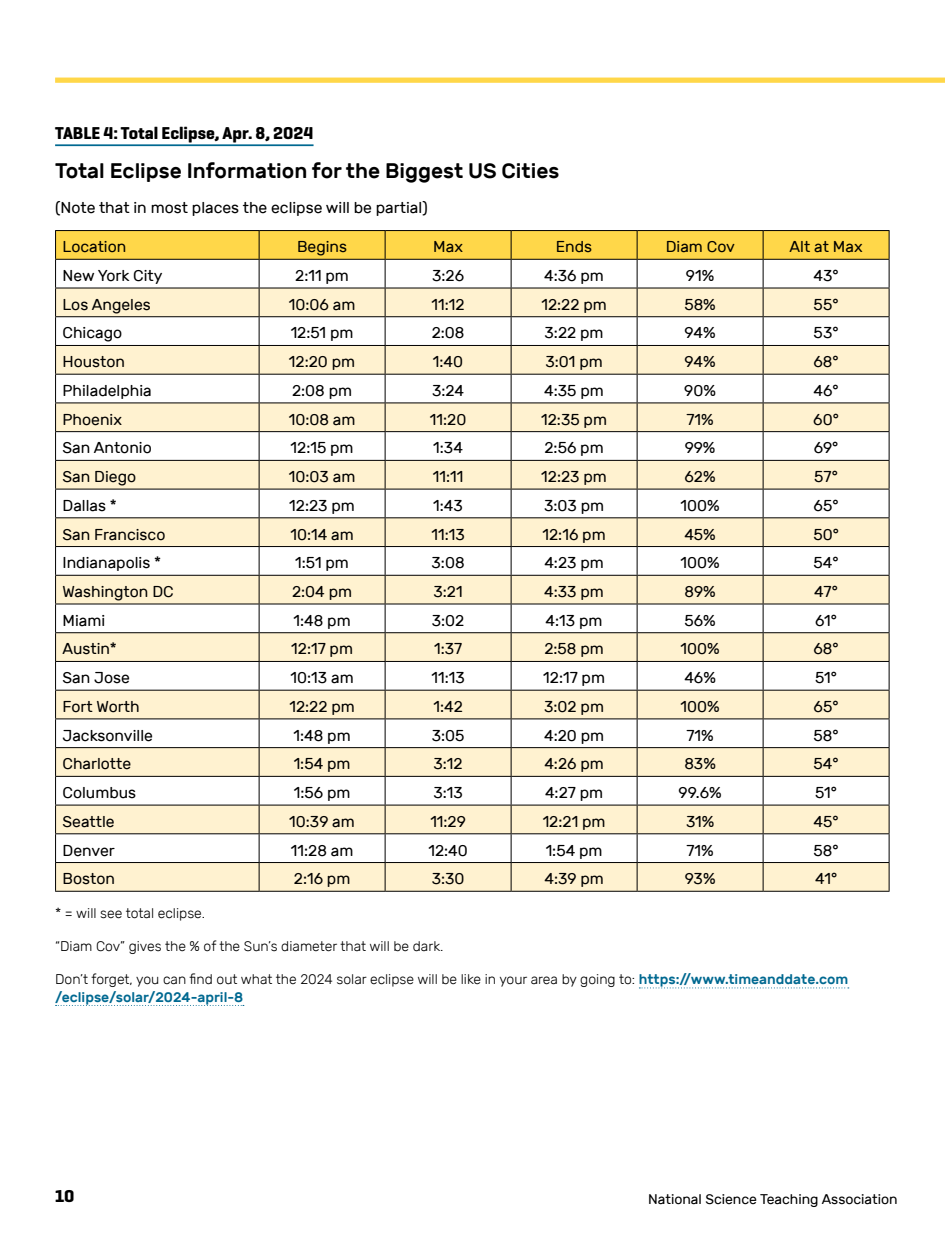
<style>
.page{position:relative;width:945px;height:1260px;background:#fff}
.page>*{position:absolute;margin:0;border:0;box-sizing:border-box;transform-origin:0 0}
.t1{font:500 21px "Rubik";color:#000}
.t2{font:700 17.5px "Geogrotesque";color:#000}
.t3{font:15.75px "Rubik";color:#000}
.t4{font:300 14px/17.5px "Rubik";color:#000}
.t5{font:14px "Rubik";color:#000}
.s1{font-weight:500;color:#006991}
</style>
<div class="page">
<div style="left:55px;top:78px;width:890px;height:5px;background:#ffd749"></div>
<hr style="left:55px;top:144px;width:259px;height:2px;background:#006991">
<svg style="left:639px;top:988px;width:210px;height:1px"></svg>
<svg style="left:56px;top:1005px;width:188px;height:1px"></svg>
<hr style="left:55px;top:230px;width:204px;height:1px;background:#000">
<hr style="left:259px;top:230px;width:126px;height:1px;background:#000">
<hr style="left:385px;top:230px;width:126px;height:1px;background:#000">
<hr style="left:511px;top:230px;width:126px;height:1px;background:#000">
<hr style="left:637px;top:230px;width:126px;height:1px;background:#000">
<hr style="left:763px;top:230px;width:127px;height:1px;background:#000">
<hr style="left:55px;top:891px;width:204px;height:1px;background:#000">
<hr style="left:259px;top:891px;width:126px;height:1px;background:#000">
<hr style="left:385px;top:891px;width:126px;height:1px;background:#000">
<hr style="left:511px;top:891px;width:126px;height:1px;background:#000">
<hr style="left:637px;top:891px;width:126px;height:1px;background:#000">
<svg style="left:55px;top:231px;width:835px;height:660px"></svg>
<hr style="left:763px;top:891px;width:127px;height:1px;background:#000">
<p class="t2" style="left:55px;top:122px;width:260px">TABLE 4: Total Eclipse, Apr. 8, 2024</p>
<h1 class="t1" style="left:55px;top:159px;width:506px">Total Eclipse Information for the Biggest US Cities</h1>
<p class="t3" style="left:55px;top:198px;width:374px">(Note that in most places the eclipse will be partial)</p>
<p class="t3" style="left:63px;top:238px;width:65px">Location</p>
<p class="t3" style="left:297px;top:238px;width:52px">Begins</p>
<p class="t3" style="left:433px;top:238px;width:31px">Max</p>
<p class="t3" style="left:556px;top:238px;width:38px">Ends</p>
<p class="t3" style="left:666px;top:238px;width:71px">Diam Cov</p>
<p class="t3" style="left:790px;top:238px;width:75px">Alt at Max</p>
<p class="t3" style="left:63px;top:267px;width:102px">New York City</p>
<p class="t3" style="left:295px;top:267px;width:55px">2:11 pm</p>
<p class="t3" style="left:432px;top:267px;width:34px">3:26</p>
<p class="t3" style="left:544px;top:267px;width:61px">4:36 pm</p>
<p class="t3" style="left:686px;top:267px;width:30px">91%</p>
<p class="t3" style="left:814px;top:267px;width:27px">43°</p>
<p class="t3" style="left:63px;top:296px;width:90px">Los Angeles</p>
<p class="t3" style="left:289px;top:296px;width:68px">10:06 am</p>
<p class="t3" style="left:432px;top:296px;width:35px">11:12</p>
<p class="t3" style="left:541px;top:296px;width:67px">12:22 pm</p>
<p class="t3" style="left:684px;top:296px;width:33px">58%</p>
<p class="t3" style="left:814px;top:296px;width:26px">55°</p>
<p class="t3" style="left:63px;top:324px;width:61px">Chicago</p>
<p class="t3" style="left:291px;top:324px;width:64px">12:51 pm</p>
<p class="t3" style="left:432px;top:324px;width:34px">2:08</p>
<p class="t3" style="left:545px;top:324px;width:61px">3:22 pm</p>
<p class="t3" style="left:685px;top:324px;width:33px">94%</p>
<p class="t3" style="left:814px;top:324px;width:26px">53°</p>
<p class="t3" style="left:63px;top:353px;width:64px">Houston</p>
<p class="t3" style="left:289px;top:353px;width:68px">12:20 pm</p>
<p class="t3" style="left:433px;top:353px;width:32px">1:40</p>
<p class="t3" style="left:545px;top:353px;width:59px">3:01 pm</p>
<p class="t3" style="left:685px;top:353px;width:33px">94%</p>
<p class="t3" style="left:814px;top:353px;width:27px">68°</p>
<p class="t3" style="left:63px;top:382px;width:91px">Philadelphia</p>
<p class="t3" style="left:292px;top:382px;width:62px">2:08 pm</p>
<p class="t3" style="left:432px;top:382px;width:34px">3:24</p>
<p class="t3" style="left:544px;top:382px;width:61px">4:35 pm</p>
<p class="t3" style="left:684px;top:382px;width:33px">90%</p>
<p class="t3" style="left:814px;top:382px;width:27px">46°</p>
<p class="t3" style="left:63px;top:410px;width:61px">Phoenix</p>
<p class="t3" style="left:289px;top:410px;width:68px">10:08 am</p>
<p class="t3" style="left:430px;top:410px;width:38px">11:20</p>
<p class="t3" style="left:541px;top:410px;width:67px">12:35 pm</p>
<p class="t3" style="left:686px;top:410px;width:29px">71%</p>
<p class="t3" style="left:813px;top:410px;width:27px">60°</p>
<p class="t3" style="left:63px;top:439px;width:91px">San Antonio</p>
<p class="t3" style="left:291px;top:439px;width:65px">12:15 pm</p>
<p class="t3" style="left:433px;top:439px;width:31px">1:34</p>
<p class="t3" style="left:544px;top:439px;width:61px">2:56 pm</p>
<p class="t3" style="left:685px;top:439px;width:32px">99%</p>
<p class="t3" style="left:814px;top:439px;width:26px">69°</p>
<p class="t3" style="left:63px;top:468px;width:75px">San Diego</p>
<p class="t3" style="left:289px;top:468px;width:68px">10:03 am</p>
<p class="t3" style="left:433px;top:468px;width:32px">11:11</p>
<p class="t3" style="left:541px;top:468px;width:67px">12:23 pm</p>
<p class="t3" style="left:685px;top:468px;width:33px">62%</p>
<p class="t3" style="left:814px;top:468px;width:25px">57°</p>
<p class="t3" style="left:63px;top:497px;width:56px">Dallas *</p>
<p class="t3" style="left:289px;top:497px;width:67px">12:23 pm</p>
<p class="t3" style="left:433px;top:497px;width:31px">1:43</p>
<p class="t3" style="left:544px;top:497px;width:62px">3:03 pm</p>
<p class="t3" style="left:681px;top:497px;width:41px">100%</p>
<p class="t3" style="left:814px;top:497px;width:26px">65°</p>
<p class="t3" style="left:63px;top:525px;width:104px">San Francisco</p>
<p class="t3" style="left:290px;top:525px;width:65px">10:14 am</p>
<p class="t3" style="left:431px;top:525px;width:35px">11:13</p>
<p class="t3" style="left:543px;top:525px;width:65px">12:16 pm</p>
<p class="t3" style="left:684px;top:525px;width:33px">45%</p>
<p class="t3" style="left:813px;top:525px;width:27px">50°</p>
<p class="t3" style="left:63px;top:554px;width:100px">Indianapolis *</p>
<p class="t3" style="left:295px;top:554px;width:55px">1:51 pm</p>
<p class="t3" style="left:432px;top:554px;width:35px">3:08</p>
<p class="t3" style="left:544px;top:554px;width:61px">4:23 pm</p>
<p class="t3" style="left:681px;top:554px;width:41px">100%</p>
<p class="t3" style="left:814px;top:554px;width:27px">54°</p>
<p class="t3" style="left:63px;top:583px;width:113px">Washington DC</p>
<p class="t3" style="left:292px;top:583px;width:62px">2:04 pm</p>
<p class="t3" style="left:434px;top:583px;width:31px">3:21</p>
<p class="t3" style="left:544px;top:583px;width:61px">4:33 pm</p>
<p class="t3" style="left:684px;top:583px;width:33px">89%</p>
<p class="t3" style="left:814px;top:583px;width:25px">47°</p>
<p class="t3" style="left:63px;top:612px;width:44px">Miami</p>
<p class="t3" style="left:294px;top:612px;width:59px">1:48 pm</p>
<p class="t3" style="left:432px;top:612px;width:34px">3:02</p>
<p class="t3" style="left:546px;top:612px;width:58px">4:13 pm</p>
<p class="t3" style="left:684px;top:612px;width:33px">56%</p>
<p class="t3" style="left:815px;top:612px;width:23px">61°</p>
<p class="t3" style="left:63px;top:640px;width:56px">Austin*</p>
<p class="t3" style="left:291px;top:640px;width:63px">12:17 pm</p>
<p class="t3" style="left:434px;top:640px;width:30px">1:37</p>
<p class="t3" style="left:544px;top:640px;width:61px">2:58 pm</p>
<p class="t3" style="left:681px;top:640px;width:41px">100%</p>
<p class="t3" style="left:814px;top:640px;width:27px">68°</p>
<p class="t3" style="left:63px;top:669px;width:69px">San Jose</p>
<p class="t3" style="left:291px;top:669px;width:65px">10:13 am</p>
<p class="t3" style="left:431px;top:669px;width:35px">11:13</p>
<p class="t3" style="left:543px;top:669px;width:63px">12:17 pm</p>
<p class="t3" style="left:684px;top:669px;width:33px">46%</p>
<p class="t3" style="left:815px;top:669px;width:23px">51°</p>
<p class="t3" style="left:63px;top:698px;width:79px">Fort Worth</p>
<p class="t3" style="left:289px;top:698px;width:67px">12:22 pm</p>
<p class="t3" style="left:433px;top:698px;width:31px">1:42</p>
<p class="t3" style="left:544px;top:698px;width:61px">3:02 pm</p>
<p class="t3" style="left:681px;top:698px;width:41px">100%</p>
<p class="t3" style="left:814px;top:698px;width:26px">65°</p>
<p class="t3" style="left:63px;top:726px;width:92px">Jacksonville</p>
<p class="t3" style="left:294px;top:726px;width:59px">1:48 pm</p>
<p class="t3" style="left:432px;top:726px;width:34px">3:05</p>
<p class="t3" style="left:544px;top:726px;width:62px">4:20 pm</p>
<p class="t3" style="left:686px;top:726px;width:29px">71%</p>
<p class="t3" style="left:814px;top:726px;width:27px">58°</p>
<p class="t3" style="left:63px;top:755px;width:70px">Charlotte</p>
<p class="t3" style="left:294px;top:755px;width:58px">1:54 pm</p>
<p class="t3" style="left:434px;top:755px;width:31px">3:12</p>
<p class="t3" style="left:544px;top:755px;width:61px">4:26 pm</p>
<p class="t3" style="left:684px;top:755px;width:33px">83%</p>
<p class="t3" style="left:814px;top:755px;width:27px">54°</p>
<p class="t3" style="left:63px;top:784px;width:75px">Columbus</p>
<p class="t3" style="left:294px;top:784px;width:58px">1:56 pm</p>
<p class="t3" style="left:433px;top:784px;width:31px">3:13</p>
<p class="t3" style="left:545px;top:784px;width:60px">4:27 pm</p>
<p class="t3" style="left:679px;top:784px;width:45px">99.6%</p>
<p class="t3" style="left:815px;top:784px;width:23px">51°</p>
<p class="t3" style="left:63px;top:813px;width:54px">Seattle</p>
<p class="t3" style="left:289px;top:813px;width:67px">10:39 am</p>
<p class="t3" style="left:430px;top:813px;width:37px">11:29</p>
<p class="t3" style="left:543px;top:813px;width:64px">12:21 pm</p>
<p class="t3" style="left:686px;top:813px;width:30px">31%</p>
<p class="t3" style="left:814px;top:813px;width:27px">45°</p>
<p class="t3" style="left:63px;top:841px;width:54px">Denver</p>
<p class="t3" style="left:291px;top:841px;width:64px">11:28 am</p>
<p class="t3" style="left:428px;top:841px;width:41px">12:40</p>
<p class="t3" style="left:546px;top:841px;width:58px">1:54 pm</p>
<p class="t3" style="left:686px;top:841px;width:29px">71%</p>
<p class="t3" style="left:814px;top:841px;width:27px">58°</p>
<p class="t3" style="left:63px;top:870px;width:54px">Boston</p>
<p class="t3" style="left:294px;top:870px;width:58px">2:16 pm</p>
<p class="t3" style="left:432px;top:870px;width:34px">3:30</p>
<p class="t3" style="left:544px;top:870px;width:61px">4:39 pm</p>
<p class="t3" style="left:685px;top:870px;width:32px">93%</p>
<p class="t3" style="left:815px;top:870px;width:24px">41°</p>
<p class="t4" style="left:55px;top:904px;width:152px">* = will see total eclipse.</p>
<p class="t4" style="left:55px;top:938px;width:390px">“Diam Cov” gives the % of the Sun’s diameter that will be dark.</p>
<p class="t4" style="left:55px;top:971px;width:795px">Don’t forget, you can find out what the 2024 solar eclipse will be like in your area by going to: <span class="s1">https://www.timeanddate.com /eclipse/solar/2024-april-8</span></p>
<p class="t2" style="left:55px;top:1185px;width:21px">10</p>
<p class="t5" style="left:648px;top:1191px;width:251px">National Science Teaching Association</p>
</div>
